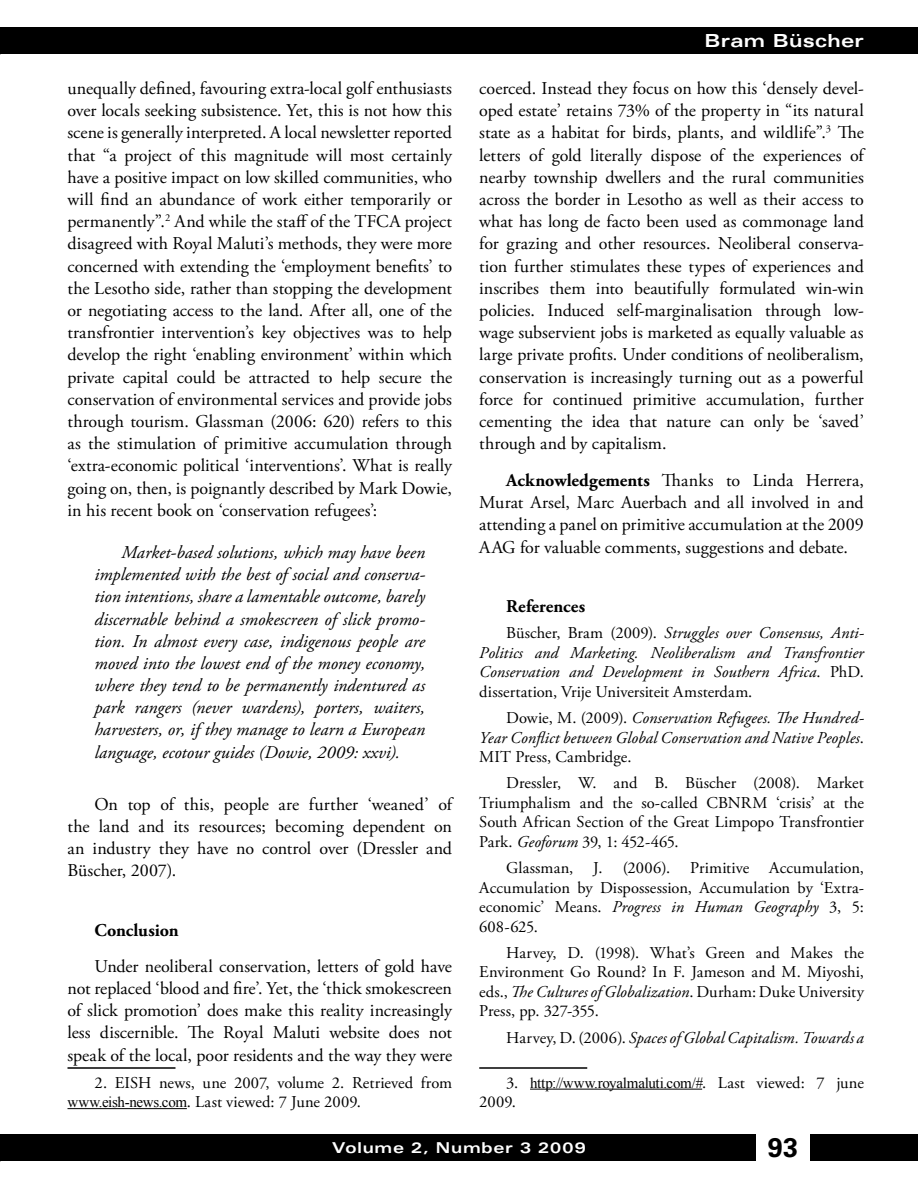
<style>
.page{position:relative;width:918px;height:1188px;background:#fff}
.page>*{position:absolute;margin:0;border:0;box-sizing:border-box;transform-origin:0 0}
.t1{font:700 27px "Univers LT Std";color:#000}
.t2{font:18px/22.2px "Adobe Garamond Pro";letter-spacing:-.005em;color:#000;text-align:justify}
.t3{font:italic 18px/22.2px "Adobe Garamond Pro";color:#000;text-align:justify}
.t4{font:700 18px "Adobe Garamond Pro";letter-spacing:.005em;color:#000}
.t5{font:700 expanded 18px "Univers LT Std";letter-spacing:.015em;color:#fff}
.t6{font:16.5px/19.5px "Adobe Garamond Pro";letter-spacing:.005em;color:#000;text-align:justify}
.t7{font:italic 16.5px/19.5px "Adobe Garamond Pro";letter-spacing:.005em;color:#000;text-align:justify}
.t8{font:15px "Times New Roman";letter-spacing:-.02em;color:#000}
.t9{font:700 expanded 15px "Univers LT Std";letter-spacing:.055em;color:#fff}
.s1{font-family:"Times New Roman";font-size:15px}
.s2{font-weight:700}
.s3{font-style:normal}
.s4{font-style:italic}
.s5{font-family:"Adobe Garamond Pro";font-size:16.5px}
</style>
<div class="page">
<div style="left:0;top:1134px;width:756px;height:27px;background:#000"></div>
<div style="left:810px;top:1134px;width:108px;height:27px;background:#000"></div>
<div style="left:0;top:27px;width:918px;height:27px;background:#000"></div>
<hr style="left:68px;top:1067px;width:108px;height:2px;background:#000">
<hr style="left:68px;top:1108px;width:119px;height:1px;background:#000">
<hr style="left:479px;top:1067px;width:108px;height:2px;background:#000">
<hr style="left:530px;top:1089px;width:172px;height:1px;background:#000">
<p class="t2" style="left:67px;top:78px;width:386px">unequally defined, favouring extra-local golf enthusiasts over locals seeking subsistence. Yet, this is not how this scene is generally interpreted. A local newsletter reported that “a project of this magnitude will most certainly have a positive impact on low skilled communities, who will find an abundance of work either temporarily or permanently”.<sup>2</sup> And while the staff of the TFCA project disagreed with Royal Maluti’s methods, they were more concerned with extending the ‘employment benefits’ to the Lesotho side, rather than stopping the development or negotiating access to the land. After all, one of the transfrontier intervention’s key objectives was to help develop the right ‘enabling environment’ within which private capital could be attracted to help secure the conservation of environmental services and provide jobs through tourism. Glassman (2006: 620) refers to this as the stimulation of primitive accumulation through ‘extra-economic political ‘interventions’. What is really going on, then, is poignantly described by Mark Dowie, in his recent book on ‘conservation refugees’:</p>
<p class="t3" style="left:94px;top:542px;width:332px;text-indent:27px">Market-based solutions, which may have been implemented with the best of social and conserva&shy;tion intentions, share a lamentable outcome, barely discernable behind a smokescreen of slick promo&shy;tion. In almost every case, indigenous people are moved into the lowest end of the money economy, where they tend to be permanently indentured as park rangers (never wardens), porters, waiters, harvesters, or, if they manage to learn a European language, ecotour guides (Dowie, 2009: xxvi).</p>
<p class="t2" style="left:67px;top:794px;width:386px;text-indent:27px">On top of this, people are further ‘weaned’ of the land and its resources; becoming dependent on an industry they have no control over (Dressler and Büscher, 2007).</p>
<p class="t4" style="left:94px;top:920px;width:86px">Conclusion</p>
<p class="t2" style="left:67px;top:956px;width:386px;text-indent:27px">Under neoliberal conservation, letters of gold have not replaced ‘blood and fire’. Yet, the ‘thick smokescreen of slick promotion’ does make this reality increasingly less discernible. The Royal Maluti website does not speak of the local, poor residents and the way they were</p>
<p class="t6" style="left:68px;top:1073px;width:386px;text-indent:27px">2. EISH news, une 2007, volume 2. Retrieved from <span class="s1">www.eish-news.com</span>. Last viewed: 7 June 2009.</p>
<p class="t5" style="left:705px;top:30px;width:161px">Bram Büscher</p>
<p class="t2" style="left:479px;top:78px;width:386px">coerced. Instead they focus on how this ‘densely devel&shy;oped estate’ retains 73% of the property in “its natural state as a habitat for birds, plants, and wildlife”.<sup>3</sup> The letters of gold literally dispose of the experiences of nearby township dwellers and the rural communities across the border in Lesotho as well as their access to what has long de facto been used as commonage land for grazing and other resources. Neoliberal conserva&shy;tion further stimulates these types of experiences and inscribes them into beautifully formulated win-win policies. Induced self-marginalisation through low&shy;wage subservient jobs is marketed as equally valuable as large private profits. Under conditions of neoliberalism, conservation is increasingly turning out as a powerful force for continued primitive accumulation, further cementing the idea that nature can only be ‘saved’ through and by capitalism.</p>
<p class="t2" style="left:479px;top:470px;width:386px;text-indent:27px"><span class="s2">Acknowledgements</span> Thanks to Linda Herrera, Murat Arsel, Marc Auerbach and all involved in and attending a panel on primitive accumulation at the 2009<br>AAG for valuable comments, suggestions and debate.</p>
<p class="t4" style="left:506px;top:596px;width:81px">References</p>
<p class="t7" style="left:479px;top:624px;width:386px;text-indent:27px"><span class="s3">Büscher, Bram (2009).</span> Struggles over Consensus, Anti-Politics and Marketing. Neoliberalism and Transfrontier Conservation and Development in Southern Africa<span class="s3">. PhD. dissertation, Vrije Universiteit Amsterdam.</span></p>
<p class="t7" style="left:479px;top:708px;width:386px;text-indent:27px"><span class="s3">Dowie, M. (2009).</span> Conservation Refugees. The Hundred-Year Conflict between Global Conservation and Native Peoples<span class="s3">.<br>MIT Press, Cambridge.</span></p>
<p class="t6" style="left:479px;top:774px;width:386px;text-indent:27px">Dressler, W. and B. Büscher (2008). Market Triumphalism and the so-called CBNRM ‘crisis’ at the South African Section of the Great Limpopo Transfrontier Park. <span class="s4">Geoforum</span> 39, 1: 452-465.</p>
<p class="t6" style="left:479px;top:859px;width:386px;text-indent:27px">Glassman, J. (2006). Primitive Accumulation, Accumulation by Dispossession, Accumulation by ‘Extra&shy;economic’ Means. <span class="s4">Progress in Human Geography</span> 3, 5:<br>608-625.</p>
<p class="t6" style="left:479px;top:943px;width:386px;text-indent:27px">Harvey, D. (1998). What’s Green and Makes the Environment Go Round? In F. Jameson and M. Miyoshi, eds., <span class="s4">The Cultures of Globalization</span>. Durham: Duke University Press, pp. 327-355.</p>
<p class="t7" style="left:506px;top:1028px;width:359px"><span class="s3">Harvey, D. (2006).</span> Spaces of Global Capitalism. Towards a</p>
<p class="t8" style="left:506px;top:1072px;width:359px"><span class="s5">3.</span> http://www.royalmaluti.com/#<span class="s5">. Last viewed: 7 june</span></p>
<p class="t6" style="left:479px;top:1093px;width:38px">2009.</p>
<p class="t9" style="left:332px;top:1139px;width:255px">Volume 2, Number 3 2009</p>
<h1 class="t1" style="left:768px;top:1132px;width:32px">93</h1>
</div>
